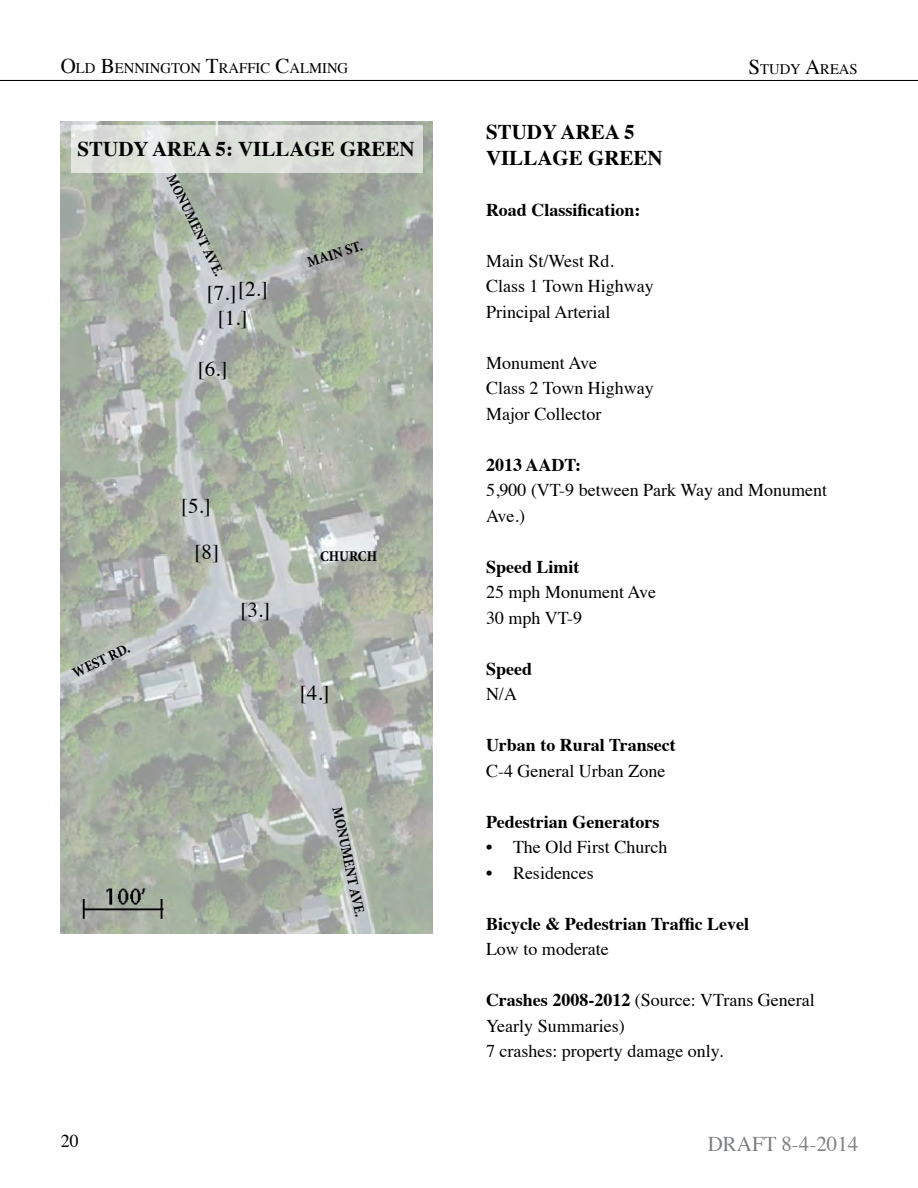
<style>
.page{position:relative;width:918px;height:1188px;background:#fff}
.page>*{position:absolute;margin:0;border:0;box-sizing:border-box;transform-origin:0 0}
.Top_Margin{font:21px "Times";color:#000}
.Top_Margin-2{font:700 21px "Times";color:#000}
.Study_Area_Heading{font:700 21px "Times";color:#000}
.t1{font:21px "Times";color:#7e8083}
.Main_text_body{font:18px/25.5px "Times";color:#000}
.Section_heading{font:700 18px "Times";color:#000}
.t2{font:700 condensed 15px "Minion Pro";color:#000}
.t3{font:14.7px "Times";color:#000}
.s1{font-size:21px}
.s2{font-weight:700}
</style>
<div class="page">
<img style="left:61px;top:121px;width:372px;height:812px">
<hr style="left:0;top:80px;width:918px;height:1px;background:#000">
<svg style="left:71px;top:125px;width:351px;height:47px;fill:#dbe0d9"></svg>
<p class="t3" style="left:61px;top:55px;width:169px"><span class="s1">O</span>LD <span class="s1">B</span>ENNINGTON <span class="s1">T</span>RAFF</p>
<p class="t3" style="left:256px;top:55px;width:94px">IC <span class="s1">C</span>ALMING</p>
<p class="t3" style="left:748px;top:55px;width:101px"><span class="s1">S</span>TUDY <span class="s1">A</span>REAS</p>
<p class="Top_Margin-2" style="left:78px;top:129px;width:339px">STUDY AREA 5: VILLAGE GREEN</p>
<p class="t2" style="left:180px;top:170px;width:113px;rotate:64deg">MONUMENT AVE.</p>
<p class="Top_Margin" style="left:207px;top:274px;width:31px">[7.]</p>
<p class="Top_Margin" style="left:238px;top:269px;width:31px">[2.]</p>
<p class="Top_Margin" style="left:218px;top:298px;width:31px">[1.]</p>
<p class="Top_Margin" style="left:198px;top:350px;width:31px">[6.]</p>
<p class="t2" style="left:305px;top:253px;width:59px;rotate:-18deg">MAIN ST.</p>
<p class="t2" style="left:69px;top:665px;width:63px;rotate:-26deg">WEST RD.</p>
<p class="Top_Margin" style="left:181px;top:486px;width:31px">[5.]</p>
<p class="Top_Margin" style="left:195px;top:532px;width:26px">[8]</p>
<p class="Top_Margin" style="left:240px;top:590px;width:31px">[3.]</p>
<p class="t2" style="left:320px;top:546px;width:59px">CHURCH</p>
<p class="Top_Margin" style="left:300px;top:674px;width:31px">[4.]</p>
<p class="t2" style="left:347px;top:805px;width:113px;rotate:78deg">MONUMENT AVE.</p>
<p class="Main_text_body" style="left:61px;top:1127px;width:19px">20</p>
<p class="Study_Area_Heading" style="left:486px;top:112px;width:150px">STUDY AREA 5</p>
<p class="Study_Area_Heading" style="left:486px;top:138px;width:178px">VILLAGE GREEN</p>
<p class="Section_heading" style="left:486px;top:192px;width:156px">Road Classification:</p>
<p class="Main_text_body" style="left:486px;top:246px;width:130px">Main St/West Rd.</p>
<p class="Main_text_body" style="left:486px;top:272px;width:169px">Class 1 Town Highway</p>
<p class="Main_text_body" style="left:486px;top:297px;width:126px">Principal Arterial</p>
<p class="Main_text_body" style="left:486px;top:348px;width:113px">Monument Ave</p>
<p class="Main_text_body" style="left:486px;top:374px;width:169px">Class 2 Town Highway</p>
<p class="Main_text_body" style="left:486px;top:399px;width:117px">Major Collector</p>
<p class="Section_heading" style="left:486px;top:447px;width:97px">2013 AADT:</p>
<p class="Main_text_body" style="left:486px;top:476px;width:343px">5,900 (VT-9 between Park Way and Monument<br>Ave.)</p>
<p class="Section_heading" style="left:486px;top:549px;width:95px">Speed Limit</p>
<p class="Main_text_body" style="left:486px;top:578px;width:172px">25 mph Monument Ave</p>
<p class="Main_text_body" style="left:486px;top:603px;width:98px">30 mph VT-9</p>
<p class="Section_heading" style="left:486px;top:651px;width:48px">Speed</p>
<p class="Main_text_body" style="left:486px;top:680px;width:32px">N/A</p>
<p class="Section_heading" style="left:486px;top:728px;width:191px">Urban to Rural Transect</p>
<p class="Main_text_body" style="left:486px;top:756px;width:181px">C-4 General Urban Zone</p>
<p class="Section_heading" style="left:486px;top:804px;width:175px">Pedestrian Generators</p>
<p class="Main_text_body" style="left:486px;top:833px;width:183px">• The Old First Church</p>
<p class="Main_text_body" style="left:486px;top:858px;width:109px">• Residences</p>
<p class="Section_heading" style="left:486px;top:906px;width:265px">Bicycle &amp; Pedestrian Traffic Level</p>
<p class="Main_text_body" style="left:486px;top:935px;width:124px">Low to moderate</p>
<p class="Main_text_body" style="left:486px;top:986px;width:330px"><span class="s2">Crashes 2008-2012</span> (Source: VTrans General<br>Yearly Summaries)</p>
<p class="Main_text_body" style="left:486px;top:1037px;width:239px">7 crashes: property damage only.</p>
<p class="t1" style="left:708px;top:1124px;width:152px">DRAFT 8-4-2014</p>
</div>
